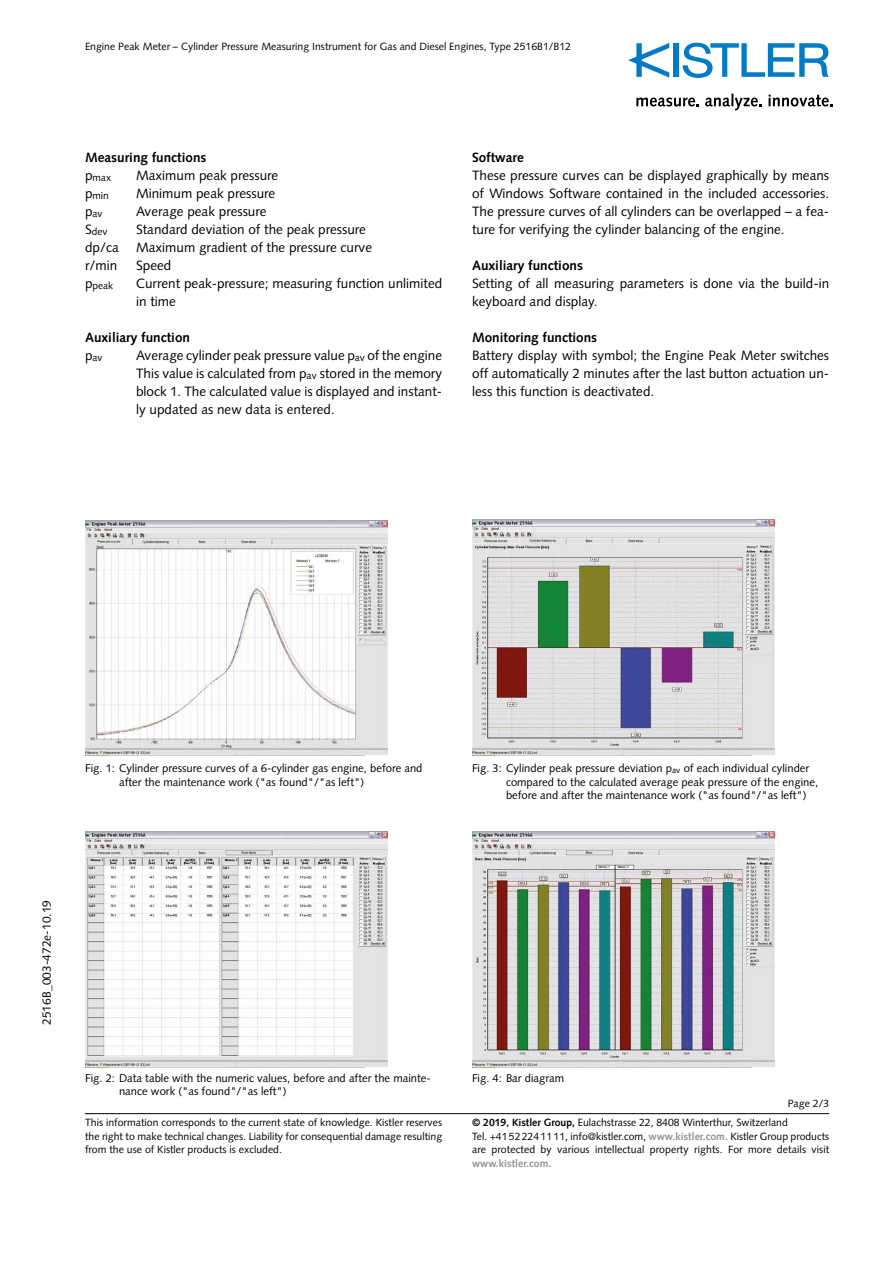
<style>
.page{position:relative;width:893px;height:1263px;background:#fff}
.page>*{position:absolute;margin:0;border:0;box-sizing:border-box;transform-origin:0 0}
.t1{font:13.5px/18px "Syntax LT Std";color:#000;text-align:justify}
.t2{font:700 13.5px "Syntax LT Std";color:#000}
.t3{font:12px "Syntax LT Std";color:#000}
.t4{font:11.25px/13.5px "Syntax LT Std";color:#000}
.t5{font:10.5px/13.5px "Syntax LT Std";color:#000}
.t6{font:700 10.5px "Syntax LT Std";color:#929292}
.t7{font:10.2px "Syntax LT Std";color:#000}
.s1{font-size:13.5px}
.s2{font-weight:700}
.s3{font-weight:700;color:#929292}
</style>
<div class="page">
<hr style="left:85px;top:1113px;width:744px;height:1px;background:#000">
<div style="left:673px;top:43px;width:6px;height:34px;background:#007bc4"></div>
<svg style="left:683px;top:43px;width:146px;height:35px"></svg>
<svg style="left:628px;top:43px;width:41px;height:35px"></svg>
<svg style="left:636px;top:98px;width:63px;height:9px"></svg>
<svg style="left:705px;top:94px;width:57px;height:16px"></svg>
<svg style="left:768px;top:95px;width:65px;height:12px"></svg>
<img style="left:85px;top:520px;width:303px;height:236px">
<img style="left:85px;top:831px;width:303px;height:236px">
<img style="left:472px;top:520px;width:302px;height:236px">
<img style="left:472px;top:831px;width:302px;height:236px">
<p class="t5" style="left:85px;top:40px;width:488px">Engine Peak Meter – Cylinder Pressure Measuring Instrument for Gas and Diesel Engines, Type 2516B1/B12</p>
<p class="t2" style="left:85px;top:150px;width:123px">Measuring functions</p>
<p class="t7" style="left:85px;top:172px;width:28px"><span class="s1">p</span>max</p>
<p class="t1" style="left:136px;top:166px;width:144px">Maximum peak pressure</p>
<p class="t7" style="left:85px;top:190px;width:25px"><span class="s1">p</span>min</p>
<p class="t1" style="left:136px;top:184px;width:141px">Minimum peak pressure</p>
<p class="t7" style="left:85px;top:208px;width:19px"><span class="s1">p</span>av</p>
<p class="t1" style="left:136px;top:202px;width:132px">Average peak pressure</p>
<p class="t7" style="left:85px;top:226px;width:24px"><span class="s1">S</span>dev</p>
<p class="t1" style="left:136px;top:220px;width:231px">Standard deviation of the peak pressure</p>
<p class="t1" style="left:85px;top:238px;width:35px">dp/ca</p>
<p class="t1" style="left:136px;top:238px;width:238px">Maximum gradient of the pressure curve</p>
<p class="t1" style="left:85px;top:256px;width:34px">r/min</p>
<p class="t1" style="left:136px;top:256px;width:37px">Speed</p>
<p class="t7" style="left:85px;top:280px;width:30px"><span class="s1">p</span>peak</p>
<p class="t1" style="left:136px;top:274px;width:308px">Current peak-pressure; measuring function unlimited in time</p>
<p class="t2" style="left:85px;top:330px;width:107px">Auxiliary function</p>
<p class="t7" style="left:85px;top:352px;width:19px"><span class="s1">p</span>av</p>
<p class="t1" style="left:136px;top:346px;width:308px">Average cylinder peak pressure value p<sub>av</sub> of the engine This value is calculated from p<sub>av</sub> stored in the memory block 1. The calculated value is displayed and instant&shy;ly updated as new data is entered.</p>
<p class="t2" style="left:472px;top:150px;width:53px">Software</p>
<p class="t1" style="left:472px;top:166px;width:359px">These pressure curves can be displayed graphically by means of Windows Software contained in the included accessories.<br>The pressure curves of all cylinders can be overlapped – a fea&shy;ture for verifying the cylinder balancing of the engine.</p>
<p class="t2" style="left:472px;top:258px;width:113px">Auxiliary functions</p>
<p class="t1" style="left:472px;top:274px;width:359px">Setting of all measuring parameters is done via the build-in keyboard and display.</p>
<p class="t2" style="left:472px;top:330px;width:127px">Monitoring functions</p>
<p class="t1" style="left:472px;top:346px;width:359px">Battery display with symbol; the Engine Peak Meter switches off automatically 2 minutes after the last button actuation un&shy;less this function is deactivated.</p>
<p class="t4" style="left:119px;top:761px;width:305px;text-indent:-34px">Fig. 1: Cylinder pressure curves of a 6-cylinder gas engine, before and after the maintenance work ("as found"/"as left")</p>
<p class="t4" style="left:506px;top:761px;width:314px;text-indent:-34px">Fig. 3: Cylinder peak pressure deviation p<sub>av</sub> of each individual cylinder compared to the calculated average peak pressure of the engine, before and after the maintenance work ("as found"/"as left")</p>
<p class="t3" style="left:39px;top:1025px;width:126px;rotate:-90deg">2516B_003-472e-10.19</p>
<p class="t4" style="left:119px;top:1071px;width:313px;text-indent:-34px">Fig. 2: Data table with the numeric values, before and after the mainte&shy;nance work ("as found"/"as left")</p>
<p class="t4" style="left:472px;top:1071px;width:94px">Fig. 4: Bar diagram</p>
<p class="t5" style="left:788px;top:1097px;width:43px">Page 2/3</p>
<p class="t5" style="left:85px;top:1116px;width:359px;text-align:justify">This information corresponds to the current state of knowledge. Kistler reserves the right to make technical changes. Liability for consequential damage resulting from the use of Kistler products is excluded.</p>
<p class="t5" style="left:472px;top:1116px;width:359px"><span class="s2">© 2019, Kistler Group,</span> Eulachstrasse 22, 8408 Winterthur, Switzerland<br>Tel. +41 52 224 11 11, info@kistler.com, <span class="s3">www.kistler.com.</span> Kistler Group products are protected by various intellectual property rights. For more details visit</p>
<p class="t6" style="left:472px;top:1157px;width:81px">www.kistler.com.</p>
</div>
